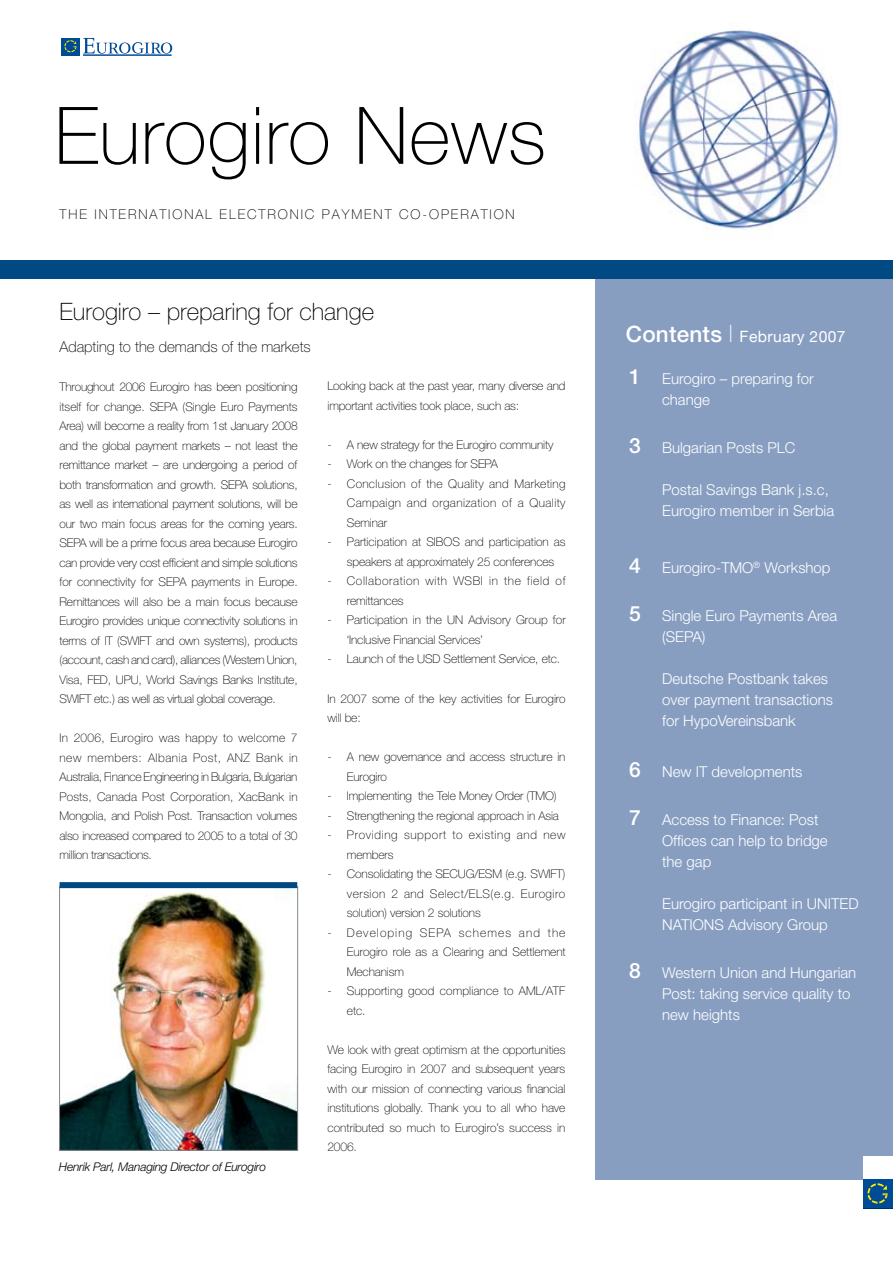
<style>
.page{position:relative;width:893px;height:1263px;background:#fff}
.page>*{position:absolute;margin:0;border:0;box-sizing:border-box;transform-origin:0 0}
.t1{font:100 79.5px "Helvetica Neue";letter-spacing:.01em;color:#000}
.t2{font:100 24px "Helvetica Neue";color:#000}
.t3{font:15.6px "Helvetica Neue";letter-spacing:.03em;color:#fff}
.t4{font:300 15px/21px "Helvetica Neue";color:#fff}
.t5{font:100 15px "Helvetica Neue";color:#000}
.t6{font:100 13.5px "Helvetica Neue";letter-spacing:.14em;color:#000}
.t7{font:100 12px/19.5px "Helvetica Neue";letter-spacing:-.01em;color:#000;text-align:justify}
.t8{font:100 12px/19.5px "Helvetica Neue";letter-spacing:.05em;color:#000}
.t9{font:100 12px/19.5px "Helvetica Neue";letter-spacing:.055em;color:#000}
.t10{font:100 12px/19.5px "Helvetica Neue";letter-spacing:.01em;color:#000}
.t11{font:italic 300 12px "Helvetica Neue";letter-spacing:-.02em;color:#000}
.s1{font-weight:500;font-size:22.5px}
.s2{font-weight:100;font-size:24px}
.s3{font-weight:500;font-size:21px}
</style>
<div class="page">
<div style="left:595px;top:279px;width:298px;height:900px;background:#879ec1"></div>
<div style="left:863px;top:1156px;width:30px;height:30px;background:#fff"></div>
<div style="left:863px;top:1179px;width:30px;height:29px;background:#004b95"></div>
<svg style="left:867px;top:1183px;width:21px;height:20px"></svg>
<div style="left:0;top:260px;width:893px;height:19px;background:#004983"></div>
<img style="left:638px;top:30px;width:203px;height:199px">
<svg style="left:83px;top:38px;width:89px;height:16px"></svg>
<div style="left:62px;top:38px;width:18px;height:17px;background:#004b95"></div>
<hr style="left:83px;top:55px;width:89px;height:1px;background:#004b95">
<svg style="left:64px;top:40px;width:13px;height:12px"></svg>
<img style="left:61px;top:888px;width:235px;height:260px">
<div style="left:59px;top:886px;width:239px;height:264px;border:1px solid #878889"></div>
<div style="left:60px;top:882px;width:237px;height:6px;background:#004983"></div>
<svg style="left:785px;top:30px;width:3px;height:6px"></svg>
<h1 class="t1" style="left:54px;top:90px;width:493px">Eurogiro News</h1>
<p class="t6" style="left:60px;top:207px;width:457px">THE INTERNATIONAL ELECTRONIC PAYMENT CO-OPERATION</p>
<h2 class="t2" style="left:60px;top:298px;width:316px">Eurogiro – preparing for change</h2>
<p class="t5" style="left:60px;top:338px;width:253px">Adapting to the demands of the markets</p>
<p class="t7" style="left:60px;top:377px;width:240px">Throughout 2006 Eurogiro has been positioning itself for change. SEPA (Single Euro Payments Area) will become a reality from 1 st January 2008 and the global payment markets – not least the remittance market – are undergoing a period of both transformation and growth. SEPA solutions, as well as international payment solutions, will be our two main focus areas for the coming years.<br>SEPA will be a prime focus area because Eurogiro can provide very cost efficient and simple solutions for connectivity for SEPA payments in Europe.<br>Remittances will also be a main focus because Eurogiro provides unique connectivity solutions in terms of IT (SWIFT and own systems), products (account, cash and card), alliances (Western Union, Visa, FED, UPU, World Savings Banks Institute, SWIFT etc.) as well as virtual global coverage.</p>
<p class="t7" style="left:60px;top:728px;width:240px">In 2006, Eurogiro was happy to welcome 7 new members: Albania Post, ANZ Bank in Australia, Finance Engineering in Bulgaria, Bulgarian Posts, Canada Post Corporation, XacBank in Mongolia, and Polish Post. Transaction volumes also increased compared to 2005 to a total of 30 million transactions.</p>
<p class="t11" style="left:59px;top:1160px;width:209px">Henrik Parl, Managing Director of Eurogiro</p>
<p class="t7" style="left:327px;top:376px;width:240px">Looking back at the past year, many diverse and important activities took place, such as:</p>
<p class="t7" style="left:327px;top:435px;width:227px">- A new strategy for the Eurogiro community</p>
<p class="t7" style="left:327px;top:454px;width:172px">- Work on the changes for SEPA</p>
<p class="t7" style="left:347px;top:474px;width:220px;text-indent:-20px">- Conclusion of the Quality and Marketing Campaign and organization of a Quality Seminar</p>
<p class="t7" style="left:347px;top:532px;width:220px;text-indent:-20px">- Participation at SIBOS and participation as speakers at approximately 25 conferences</p>
<p class="t8" style="left:347px;top:571px;width:220px;text-indent:-20px">- Collaboration with WSBI in the field of remittances</p>
<p class="t7" style="left:347px;top:610px;width:220px;text-indent:-20px">- Participation in the UN Advisory Group for ‘Inclusive Financial Services’</p>
<p class="t7" style="left:327px;top:649px;width:234px">- Launch of the USD Settlement Service, etc.</p>
<p class="t7" style="left:327px;top:688px;width:240px">In 2007 some of the key activities for Eurogiro will be:</p>
<p class="t7" style="left:347px;top:747px;width:220px;text-indent:-20px">- A new governance and access structure in<br>Eurogiro</p>
<p class="t7" style="left:327px;top:786px;width:231px">- Implementing the Tele Money Order (TMO)</p>
<p class="t7" style="left:327px;top:805px;width:233px">- Strengthening the regional approach in Asia</p>
<p class="t9" style="left:347px;top:825px;width:220px;text-indent:-20px">- Providing support to existing and new members</p>
<p class="t7" style="left:347px;top:864px;width:220px;text-indent:-20px">- Consolidating the SECUG/ESM (e.g. SWIFT) version 2 and Select/ELS(e.g. Eurogiro solution) version 2 solutions</p>
<p class="t7" style="left:347px;top:922px;width:220px;text-indent:-20px">- Developing SEPA schemes and the Eurogiro role as a Clearing and Settlement Mechanism</p>
<p class="t10" style="left:347px;top:981px;width:220px;text-indent:-20px">- Supporting good compliance to AML/ATF etc.</p>
<p class="t7" style="left:327px;top:1039px;width:240px">We look with great optimism at the opportunities facing Eurogiro in 2007 and subsequent years with our mission of connecting various financial institutions globally. Thank you to all who have contributed so much to Eurogiro’s success in 2006.</p>
<h3 class="t3" style="left:626px;top:327px;width:221px"><span class="s1">Contents</span> <span class="s2">l</span> February 2007</h3>
<p class="t4" style="left:662px;top:368px;width:153px;text-indent:-33px"><span class="s3">1</span> Eurogiro – preparing for change</p>
<p class="t4" style="left:629px;top:437px;width:168px"><span class="s3">3</span> Bulgarian Posts PLC</p>
<p class="t4" style="left:662px;top:479px;width:174px">Postal Savings Bank j.s.c,<br>Eurogiro member in Serbia</p>
<p class="t4" style="left:629px;top:557px;width:203px"><span class="s3">4</span> Eurogiro-TMO<sup>®</sup> Workshop</p>
<p class="t4" style="left:662px;top:605px;width:177px;text-indent:-33px"><span class="s3">5</span> Single Euro Payments Area (SEPA)</p>
<p class="t4" style="left:662px;top:668px;width:172px">Deutsche Postbank takes over payment transactions for HypoVereinsbank</p>
<p class="t4" style="left:629px;top:761px;width:175px"><span class="s3">6</span> New IT developments</p>
<p class="t4" style="left:662px;top:809px;width:167px;text-indent:-33px"><span class="s3">7</span> Access to Finance: Post<br>Offices can help to bridge the gap</p>
<p class="t4" style="left:662px;top:893px;width:198px">Eurogiro participant in UNITED<br>NATIONS Advisory Group</p>
<p class="t4" style="left:662px;top:962px;width:196px;text-indent:-33px"><span class="s3">8</span> Western Union and Hungarian<br>Post: taking service quality to new heights</p>
</div>
